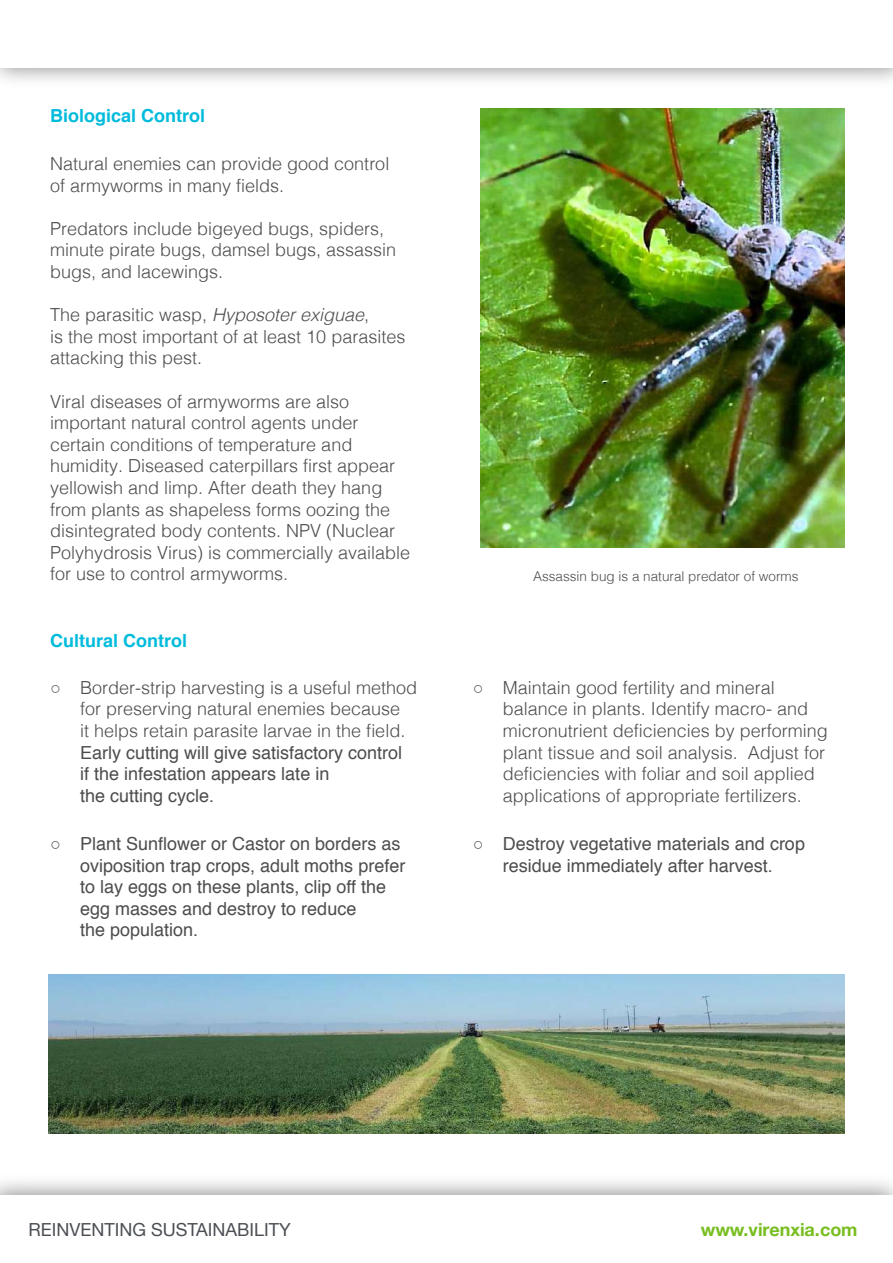
<style>
.page{position:relative;width:893px;height:1263px;background:#fff}
.page>*{position:absolute;margin:0;border:0;box-sizing:border-box;transform-origin:0 0}
.t1{font:300 18px/21.6px "Helvetica";color:#4d4d4d}
.t2{font:18px/21.6px "Helvetica";color:#4d4d4d}
.t3{font:700 18px "Helvetica";color:#00bbdc}
.t4{font:18px "Helvetica Neue";color:#4b4f54}
.t5{font:700 18px "Helvetica Neue";color:#78be20}
.t6{font:900 18px "Arial";color:#4d4d4d}
.t7{font:300 13.5px "Helvetica";color:#4d4d4d}
.s1{font-style:italic}
</style>
<div class="page">
<img style="left:48px;top:974px;width:797px;height:159px">
<img style="left:480px;top:108px;width:365px;height:439px">
<p class="t3" style="left:50px;top:101px;width:157px">Biological Control</p>
<p class="t1" style="left:50px;top:152px;width:341px">Natural enemies can provide good control of armyworms in many fields.</p>
<p class="t1" style="left:50px;top:216px;width:348px">Predators include bigeyed bugs, spiders, minute pirate bugs, damsel bugs, assassin bugs, and lacewings.</p>
<p class="t1" style="left:50px;top:303px;width:357px">The parasitic wasp, <span class="s1">Hyposoter exiguae</span>,<br>is the most important of at least 10 parasites attacking this pest.</p>
<p class="t1" style="left:50px;top:389px;width:362px">Viral diseases of armyworms are also important natural control agents under certain conditions of temperature and humidity. Diseased caterpillars first appear yellowish and limp. After death they hang from plants as shapeless forms oozing the disintegrated body contents. NPV (Nuclear Polyhydrosis Virus) is commercially available for use to control armyworms.</p>
<p class="t3" style="left:50px;top:626px;width:138px">Cultural Control</p>
<p class="t1" style="left:80px;top:675px;width:339px">Border-strip harvesting is a useful method for preserving natural enemies because<br>it helps retain parasite larvae in the field.</p>
<p class="t2" style="left:80px;top:742px;width:324px">Early cutting will give satisfactory control if the infestation appears late in<br>the cutting cycle.</p>
<p class="t6" style="left:50px;top:674px;width:12px">○</p>
<p class="t6" style="left:50px;top:830px;width:12px">○</p>
<p class="t2" style="left:80px;top:833px;width:327px">Plant Sunflower or Castor on borders as oviposition trap crops, adult moths prefer to lay eggs on these plants, clip off the egg masses and destroy to reduce<br>the population.</p>
<p class="t7" style="left:533px;top:565px;width:267px">Assassin bug is a natural predator of worms</p>
<p class="t6" style="left:473px;top:674px;width:12px">○</p>
<p class="t6" style="left:473px;top:830px;width:12px">○</p>
<p class="t1" style="left:503px;top:675px;width:327px">Maintain good fertility and mineral balance in plants. Identify macro- and micronutrient deficiencies by performing plant tissue and soil analysis. Adjust for deficiencies with foliar and soil applied applications of appropriate fertilizers.</p>
<p class="t2" style="left:503px;top:833px;width:304px">Destroy vegetative materials and crop residue immediately after harvest.</p>
<p class="t4" style="left:29px;top:1216px;width:264px">REINVENTING SUSTAINABILITY</p>
<p class="t5" style="left:701px;top:1215px;width:158px">www.virenxia.com</p>
</div>
